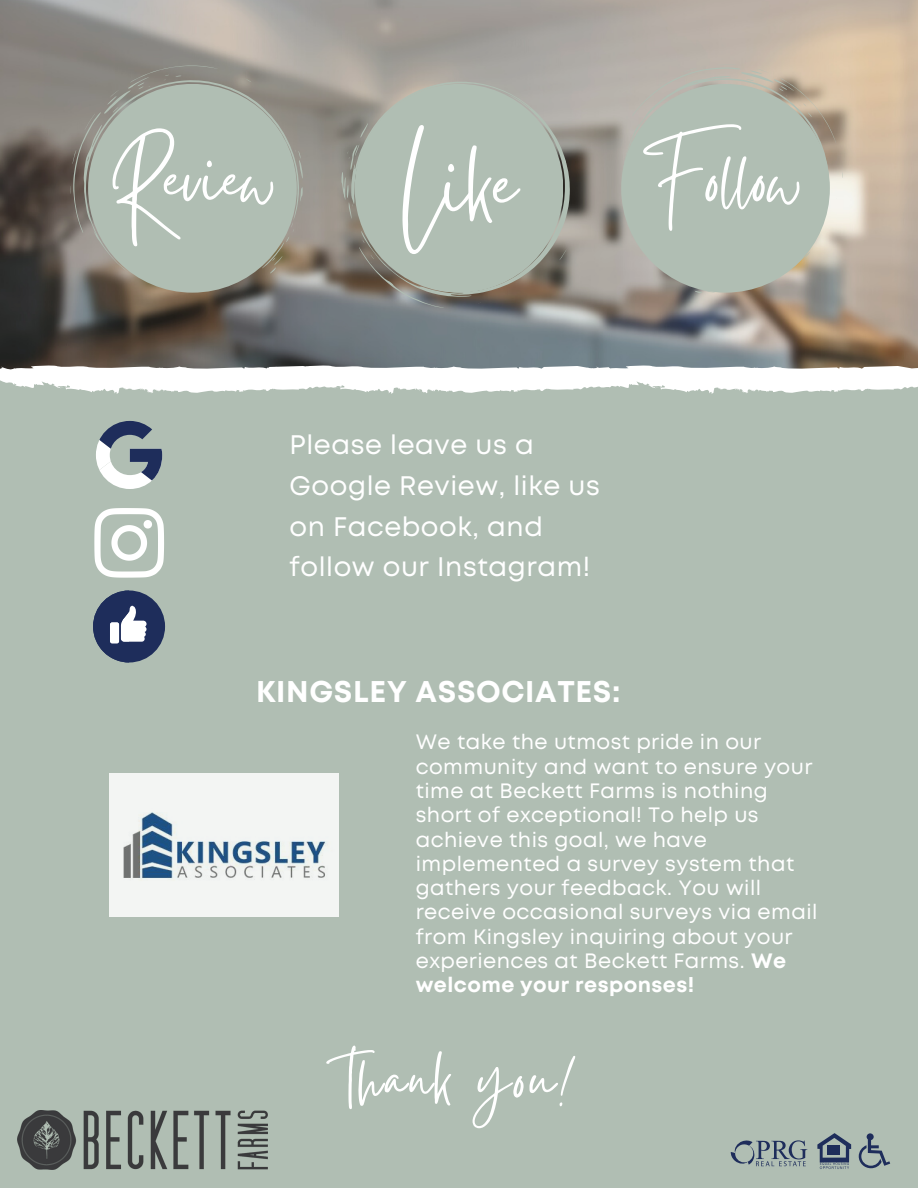
<style>
.page{position:relative;width:918px;height:1188px;background:#b0beb3}
.page>*{position:absolute;margin:0;border:0;box-sizing:border-box;transform-origin:0 0}
.t1{font:108px "Gistesy";color:#fff}
.t2{font:89.4px "Gistesy";color:#fff}
.t3{font:75px "Gistesy";letter-spacing:.04em;color:#fff}
.t4{font:700 30px "Mont";letter-spacing:.02em;color:#fff}
.t5{font:26.85px/40.8px "Mont";letter-spacing:.02em;color:#fff}
.t6{font:20.85px/24.3px "Mont";letter-spacing:.02em;color:#fff}
.s1{font-weight:700}
</style>
<div class="page">
<img style="left:0;top:0;width:918px;height:365px">
<svg style="left:328px;top:56px;width:266px;height:264px"></svg>
<svg style="left:357px;top:123px;width:15px;height:15px"></svg>
<svg style="left:557px;top:249px;width:12px;height:11px"></svg>
<svg style="left:337px;top:144px;width:27px;height:75px"></svg>
<svg style="left:359px;top:229px;width:85px;height:97px"></svg>
<div style="left:88px;top:84px;width:209px;height:209px;background:#b0beb3;border-radius:50%"></div>
<svg style="left:70px;top:63px;width:233px;height:211px"></svg>
<svg style="left:600px;top:39px;width:269px;height:275px"></svg>
<svg style="left:839px;top:172px;width:6px;height:7px"></svg>
<svg style="left:694px;top:268px;width:55px;height:33px"></svg>
<svg style="left:769px;top:248px;width:42px;height:33px"></svg>
<svg style="left:627px;top:46px;width:214px;height:106px"></svg>
<svg style="left:0;top:365px;width:918px;height:29px"></svg>
<svg style="left:817px;top:1133px;width:34px;height:36px"></svg>
<svg style="left:859px;top:1133px;width:31px;height:35px"></svg>
<svg style="left:96px;top:421px;width:66px;height:68px"></svg>
<svg style="left:94px;top:508px;width:70px;height:70px"></svg>
<div style="left:93px;top:591px;width:72px;height:72px;background:#1e2d5b;border-radius:50%"></div>
<svg style="left:93px;top:591px;width:54px;height:72px"></svg>
<svg style="left:731px;top:1140px;width:76px;height:26px"></svg>
<img style="left:110px;top:773px;width:228px;height:143px">
<img style="left:18px;top:1111px;width:249px;height:58px">
<h2 class="t2" style="left:108px;top:116px;width:170px">Review</h2>
<h1 class="t1" style="left:397px;top:113px;width:116px;rotate:-3deg">Like</h1>
<h2 class="t2" style="left:644px;top:116px;width:161px">Follow</h2>
<p class="t5" style="left:290px;top:426px;width:312px">Please leave us a<br>Google Review, like us on Facebook, and follow our Instagram!</p>
<h3 class="t4" style="left:256px;top:681px;width:366px">KINGSLEY ASSOCIATES:</h3>
<p class="t6" style="left:416px;top:732px;width:403px">We take the utmost pride in our community and want to ensure your time at Beckett Farms is nothing short of exceptional! To help us achieve this goal, we have implemented a survey system that gathers your feedback. You will receive occasional surveys via email from Kingsley inquiring about your experiences at Beckett Farms. <span class="s1">We welcome your responses!</span></p>
<h3 class="t3" style="left:347px;top:1026px;width:225px">thank you!</h3>
</div>
